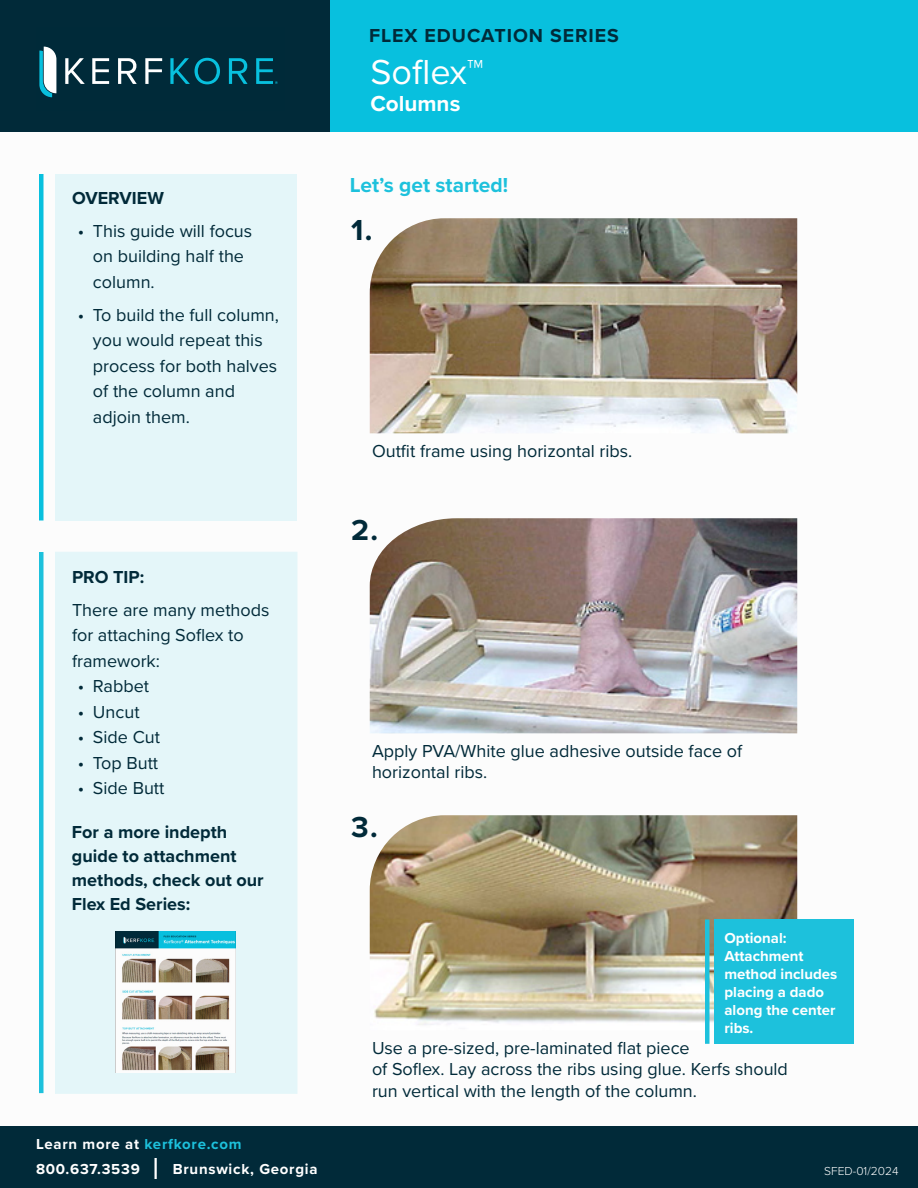
<style>
.page{position:relative;width:918px;height:1188px;background:#fff}
.page>*{position:absolute;margin:0;border:0;box-sizing:border-box;transform-origin:0 0}
.t1{font:36px "Proxima Nova";color:#fff}
.t2{font:700 30px "Proxima Nova";color:#012a39}
.t3{font:700 22.5px "Proxima Nova";color:#fff}
.t4{font:700 21px "Proxima Nova";color:#1dc1dc}
.t5{font:700 19.5px "Proxima Nova";letter-spacing:.05em;color:#012a39}
.t6{font:18px/25.5px "Proxima Nova";color:#012a39}
.t7{font:700 18px/24px "Proxima Nova";color:#012a39}
.t8{font:700 15px/18px "Proxima Nova";color:#fff}
.t9{font:700 15px/25.5px "Proxima Nova";letter-spacing:.05em;color:#fff}
.t10{font:300 12px "Proxima Nova";color:#fff}
.s1{color:#1dc1dc}
</style>
<div class="page">
<div style="left:55px;top:174px;width:242px;height:346px;background:#e4f6f9"></div>
<div style="left:312px;top:0;width:606px;height:132px;background:#08c0de"></div>
<div style="left:0;top:0;width:330px;height:132px;background:#012a39"></div>
<div style="left:39px;top:174px;width:5px;height:346px;background:#08c0de"></div>
<div style="left:39px;top:552px;width:5px;height:541px;background:#1dc1dc"></div>
<div style="left:55px;top:552px;width:242px;height:542px;background:#e4f6f9"></div>
<img style="left:115px;top:932px;width:120px;height:140px">
<img style="left:370px;top:218px;width:427px;height:215px">
<img style="left:370px;top:815px;width:427px;height:210px">
<div style="left:714px;top:920px;width:139px;height:124px;background:#1dc1dc"></div>
<div style="left:705px;top:920px;width:5px;height:124px;background:#1dc1dc"></div>
<img style="left:370px;top:518px;width:427px;height:215px">
<div style="left:0;top:1126px;width:918px;height:62px;background:#012a39"></div>
<hr style="left:154px;top:1158px;width:3px;height:21px;background:#fff">
<svg style="left:65px;top:58px;width:20px;height:26px"></svg>
<svg style="left:92px;top:58px;width:17px;height:26px"></svg>
<svg style="left:118px;top:58px;width:19px;height:26px"></svg>
<svg style="left:145px;top:58px;width:17px;height:26px"></svg>
<svg style="left:170px;top:58px;width:50px;height:26px"></svg>
<svg style="left:229px;top:58px;width:19px;height:26px"></svg>
<svg style="left:39px;top:47px;width:17px;height:50px"></svg>
<svg style="left:256px;top:58px;width:22px;height:26px"></svg>
<p class="t5" style="left:369px;top:21px;width:251px">FLEX EDUCATION SERIES</p>
<p class="t7" style="left:72px;top:185px;width:93px">OVERVIEW</p>
<p class="t6" style="left:93px;top:217px;width:161px;text-indent:-15px">• This guide will focus on building half the column.</p>
<p class="t6" style="left:93px;top:301px;width:188px;text-indent:-15px">• To build the full column, you would repeat this process for both halves of the column and adjoin them.</p>
<p class="t7" style="left:72px;top:564px;width:74px">PRO TIP:</p>
<p class="t6" style="left:72px;top:596px;width:199px">There are many methods for attaching Soflex to framework:</p>
<p class="t6" style="left:78px;top:673px;width:73px">• Rabbet</p>
<p class="t6" style="left:78px;top:698px;width:63px">• Uncut</p>
<p class="t6" style="left:78px;top:724px;width:84px">• Side Cut</p>
<p class="t6" style="left:78px;top:749px;width:82px">• Top Butt</p>
<p class="t6" style="left:78px;top:775px;width:88px">• Side Butt</p>
<p class="t7" style="left:72px;top:820px;width:193px">For a more indepth guide to attachment methods, check out our<br>Flex Ed Series:</p>
<h1 class="t1" style="left:370px;top:45px;width:114px">Soflex™</h1>
<p class="t3" style="left:370px;top:87px;width:92px">Columns</p>
<p class="t4" style="left:350px;top:169px;width:160px">Let’s get started!</p>
<h2 class="t2" style="left:351px;top:207px;width:23px">1.</h2>
<p class="t6" style="left:372px;top:437px;width:262px">Outfit frame using horizontal ribs.</p>
<h2 class="t2" style="left:351px;top:507px;width:29px">2.</h2>
<p class="t6" style="left:372px;top:739px;width:372px;line-height:21.6px">Apply PVA/White glue adhesive outside face of horizontal ribs.</p>
<h2 class="t2" style="left:351px;top:804px;width:28px">3.</h2>
<p class="t8" style="left:724px;top:929px;width:114px">Optional:<br>Attachment method includes placing a dado along the center ribs.</p>
<p class="t6" style="left:372px;top:1036px;width:418px;line-height:21.6px">Use a pre-sized, pre-laminated flat piece<br>of Soflex. Lay across the ribs using glue. Kerfs should run vertical with the length of the column.</p>
<p class="t9" style="left:36px;top:1131px;width:207px">Learn more at <span class="s1">kerfkore.com<br></span>800.637.3539</p>
<p class="t9" style="left:173px;top:1156px;width:146px">Brunswick, Georgia</p>
<p class="t10" style="left:824px;top:1162px;width:76px">SFED-01/2024</p>
</div>
